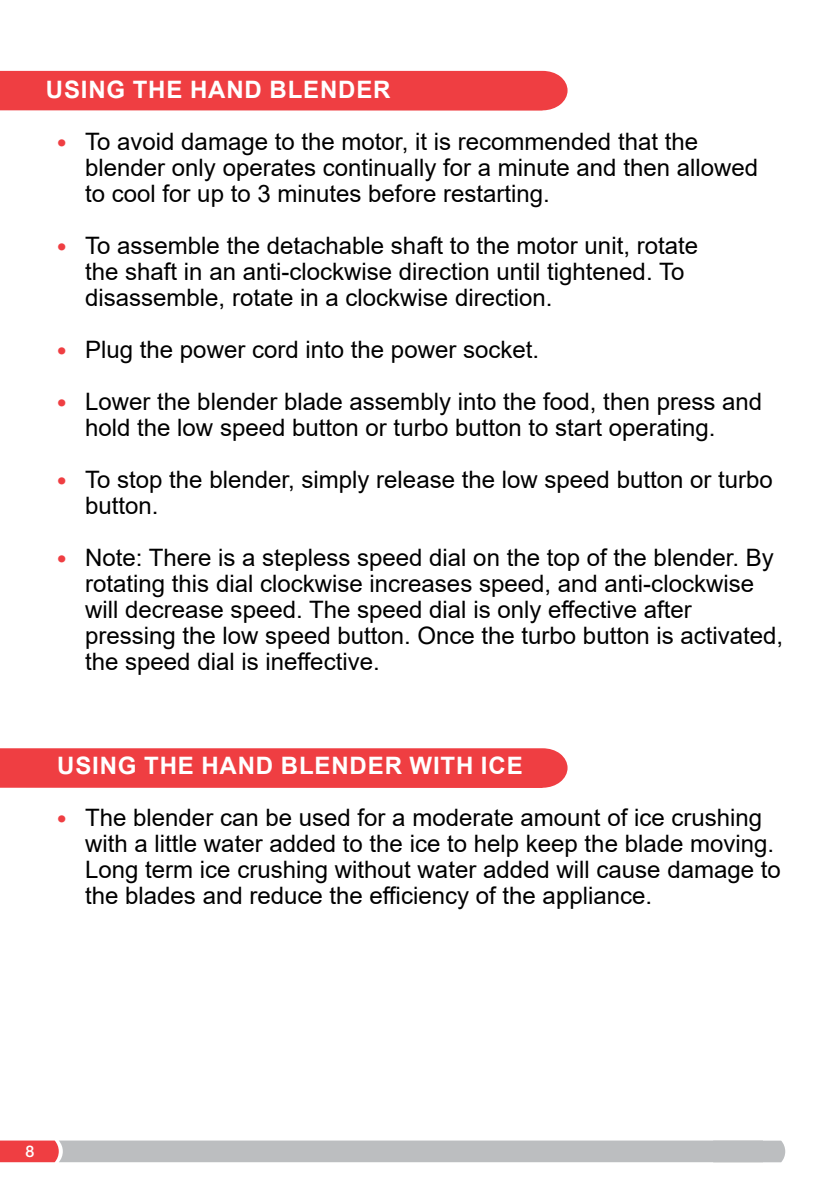
<style>
.page{position:relative;width:840px;height:1191px;background:#fff}
.page>*{position:absolute;margin:0;border:0;box-sizing:border-box;transform-origin:0 0}
.t1{font:24px/26px "Arial";color:#000}
.t2{font:700 24px "Arial";letter-spacing:.035em;color:#fff}
.t3{font:500 16px "Helvetica Neue LT Std";color:#fff}
.s1{font-family:"Helvetica Neue LT Std";font-weight:700;font-size:20px;color:#ef3e42}
</style>
<div class="page">
<svg style="left:0;top:1140px;width:784px;height:22px;background:#c1b6b8"></svg>
<div style="left:0;top:71px;width:567px;height:40px;background:#ef3e42"></div>
<div style="left:0;top:748px;width:567px;height:40px;background:#ef3e42"></div>
<p class="t2" style="left:46px;top:73px;width:346px">USING THE HAND BLENDER</p>
<p class="t1" style="left:85px;top:128px;width:674px;text-indent:-28px"><span class="s1">•</span> To avoid damage to the motor, it is recommended that the blender only operates continually for a minute and then allowed to cool for up to 3 minutes before restarting.</p>
<p class="t1" style="left:85px;top:232px;width:614px;text-indent:-28px"><span class="s1">•</span> To assemble the detachable shaft to the motor unit, rotate the shaft in an anti-clockwise direction until tightened. To disassemble, rotate in a clockwise direction.</p>
<p class="t1" style="left:57px;top:336px;width:483px"><span class="s1">•</span> Plug the power cord into the power socket.</p>
<p class="t1" style="left:85px;top:388px;width:678px;text-indent:-28px"><span class="s1">•</span> Lower the blender blade assembly into the food, then press and hold the low speed button or turbo button to start operating.</p>
<p class="t1" style="left:85px;top:466px;width:689px;text-indent:-28px"><span class="s1">•</span> To stop the blender, simply release the low speed button or turbo button.</p>
<p class="t1" style="left:85px;top:544px;width:699px;text-indent:-28px"><span class="s1">•</span> Note: There is a stepless speed dial on the top of the blender. By rotating this dial clockwise increases speed, and anti-clockwise will decrease speed. The speed dial is only effective after pressing the low speed button. Once the turbo button is activated, the speed dial is ineffective.</p>
<p class="t2" style="left:57px;top:749px;width:467px">USING THE HAND BLENDER WITH ICE</p>
<p class="t1" style="left:85px;top:804px;width:696px;text-indent:-28px"><span class="s1">•</span> The blender can be used for a moderate amount of ice crushing with a little water added to the ice to help keep the blade moving.<br>Long term ice crushing without water added will cause damage to the blades and reduce the efficiency of the appliance.</p>
<p class="t3" style="left:26px;top:1141px;width:10px">8</p>
</div>
